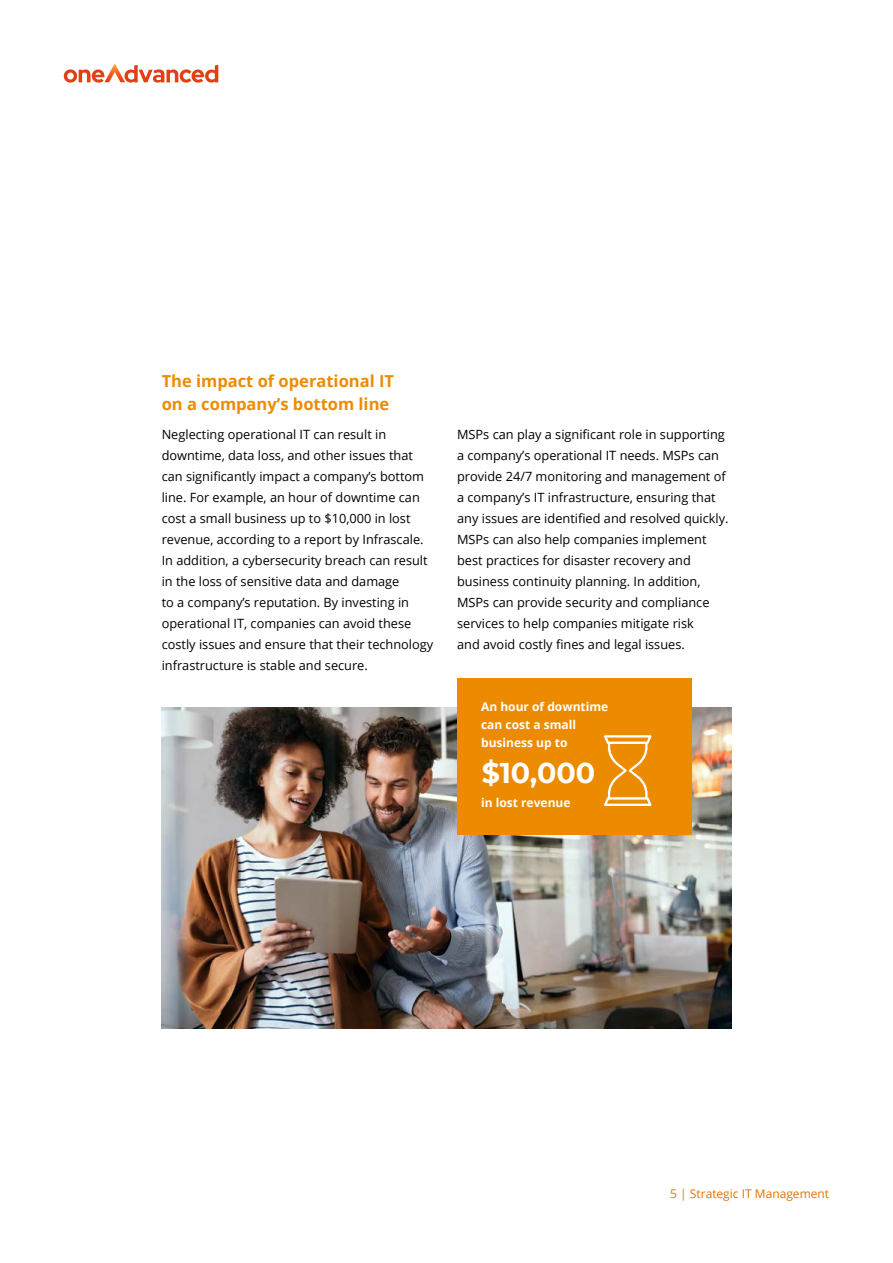
<style>
.page{position:relative;width:893px;height:1263px;background:#fff}
.page>*{position:absolute;margin:0;border:0;box-sizing:border-box;transform-origin:0 0}
.t1{font:700 28.5px "Montserrat";color:#fff}
.t2{font:700 16.5px/22.5px "Open Sans";color:#ed8b00}
.t3{font:12.75px/21px "Open Sans";color:#000}
.t4{font:700 12px/18px "Open Sans";color:#fff}
.t5{font:12px "Open Sans";color:#e57200}
</style>
<div class="page">
<svg style="left:64px;top:63px;width:154px;height:20px"></svg>
<img style="left:162px;top:707px;width:569px;height:321px">
<div style="left:457px;top:678px;width:234px;height:156px;background:#ed8b00"></div>
<svg style="left:604px;top:735px;width:48px;height:71px"></svg>
<p class="t2" style="left:162px;top:369px;width:234px">The impact of operational IT on a company’s bottom line</p>
<p class="t3" style="left:162px;top:424px;width:273px">Neglecting operational IT can result in downtime, data loss, and other issues that can significantly impact a company’s bottom line. For example, an hour of downtime can cost a small business up to $10,000 in lost revenue, according to a report by Infrascale.<br>In addition, a cybersecurity breach can result in the loss of sensitive data and damage<br>to a company’s reputation. By investing in operational IT, companies can avoid these costly issues and ensure that their technology infrastructure is stable and secure.</p>
<p class="t3" style="left:457px;top:424px;width:273px">MSPs can play a significant role in supporting a company’s operational IT needs. MSPs can provide 24/7 monitoring and management of a company’s IT infrastructure, ensuring that any issues are identified and resolved quickly.<br>MSPs can also help companies implement best practices for disaster recovery and business continuity planning. In addition, MSPs can provide security and compliance services to help companies mitigate risk<br>and avoid costly fines and legal issues.</p>
<p class="t4" style="left:481px;top:697px;width:129px">An hour of downtime can cost a small business up to</p>
<h1 class="t1" style="left:482px;top:753px;width:115px">$10,000</h1>
<p class="t4" style="left:481px;top:793px;width:91px">in lost revenue</p>
<p class="t5" style="left:670px;top:1186px;width:160px">5 | Strategic IT Management</p>
</div>
